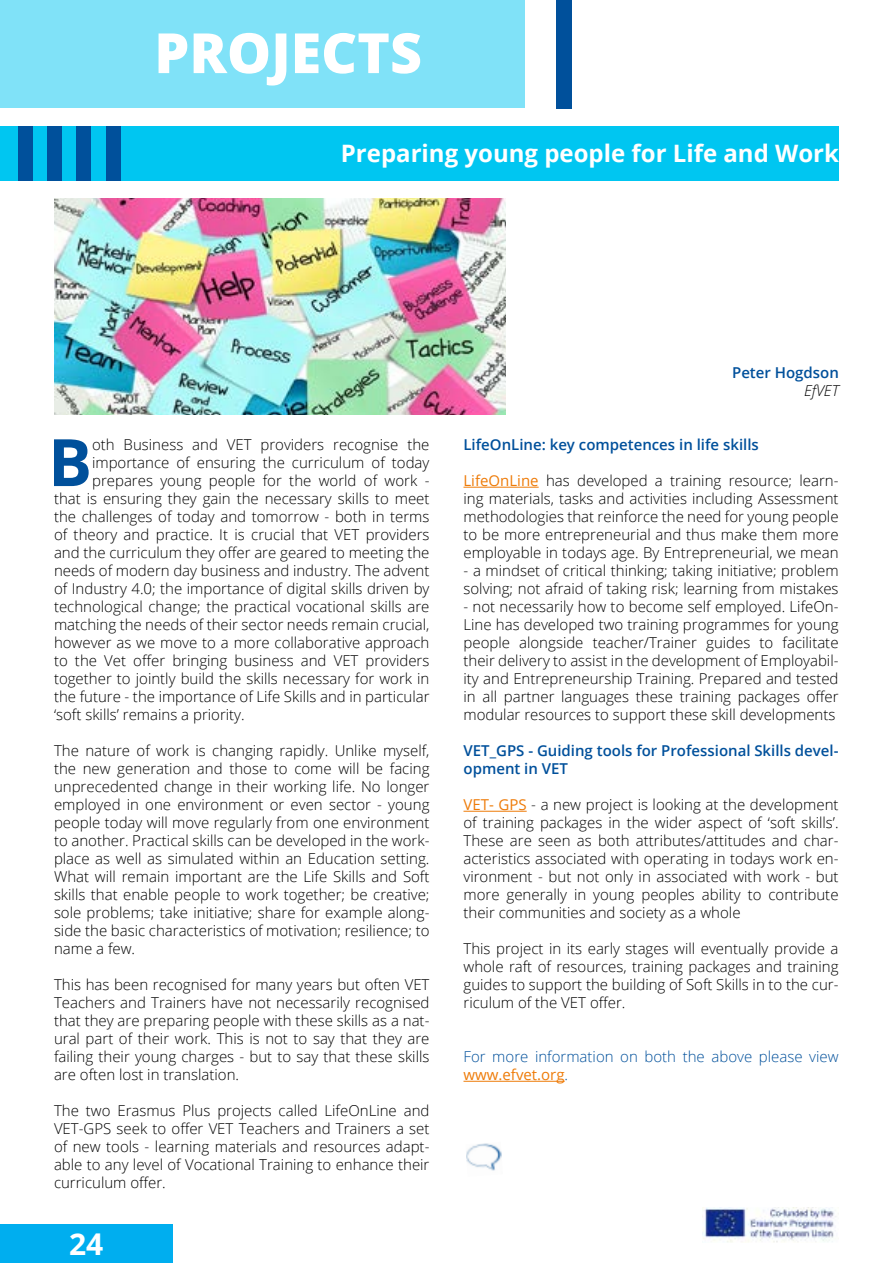
<style>
.page{position:relative;width:893px;height:1263px;background:#fff}
.page>*{position:absolute;margin:0;border:0;box-sizing:border-box;transform-origin:0 0}
.t1{font:700 65.4px "Open Sans";color:#00509b}
.t2{font:800 55.5px "Open Sans";color:#fff}
.t3{font:700 30px "Open Sans";color:#fff}
.t4{font:700 24px "Open Sans";color:#fff}
.t5{font:300 15px/18px "Open Sans";color:#000;text-align:justify}
.t6{font:600 15px/18px "Open Sans";color:#00509b}
.t7{font:300 15px/18px "Open Sans";color:#00509b}
.t8{font:italic 300 15px "Open Sans";color:#000}
.s1{font-weight:400;color:#ee7b08}
</style>
<div class="page">
<div style="left:0;top:1224px;width:173px;height:39px;background:#00aeef"></div>
<div style="left:0;top:0;width:525px;height:108px;background:#80e2f8"></div>
<div style="left:556px;top:0;width:15px;height:108px;background:#00509b"></div>
<div style="left:0;top:126px;width:839px;height:54px;background:#00c6f1"></div>
<div style="left:106px;top:126px;width:14px;height:54px;background:#00509b"></div>
<div style="left:77px;top:126px;width:14px;height:54px;background:#00509b"></div>
<div style="left:47px;top:126px;width:15px;height:54px;background:#00509b"></div>
<div style="left:18px;top:126px;width:15px;height:54px;background:#00509b"></div>
<hr style="left:463px;top:487px;width:76px;height:1px;background:#ee7b08">
<hr style="left:463px;top:811px;width:64px;height:1px;background:#ee7b08">
<hr style="left:463px;top:1081px;width:102px;height:1px;background:#ee7b08">
<img style="left:702px;top:1207px;width:134px;height:35px">
<img style="left:466px;top:1143px;width:36px;height:28px">
<img style="left:54px;top:198px;width:452px;height:217px">
<h2 class="t2" style="left:154px;top:11px;width:269px">PROJECTS</h2>
<h3 class="t4" style="left:341px;top:136px;width:500px">Preparing young people for Life and Work</h3>
<h1 class="t1" style="left:48px;top:416px;width:45px">B</h1>
<p class="t5" style="left:92px;top:435px;width:339px">oth Business and VET providers recognise the</p>
<p class="t5" style="left:92px;top:453px;width:339px">importance of ensuring the curriculum of today</p>
<p class="t5" style="left:92px;top:471px;width:339px">prepares young people for the world of work -</p>
<p class="t5" style="left:54px;top:489px;width:377px">that is ensuring they gain the necessary skills to meet</p>
<p class="t5" style="left:54px;top:507px;width:377px">the challenges of today and tomorrow - both in terms</p>
<p class="t5" style="left:54px;top:525px;width:377px">of theory and practice. It is crucial that VET providers</p>
<p class="t5" style="left:54px;top:543px;width:377px">and the curriculum they offer are geared to meeting the</p>
<p class="t5" style="left:54px;top:561px;width:377px">needs of modern day business and industry. The advent</p>
<p class="t5" style="left:54px;top:579px;width:377px">of Industry 4.0; the importance of digital skills driven by</p>
<p class="t5" style="left:54px;top:597px;width:377px">technological change; the practical vocational skills are</p>
<p class="t5" style="left:54px;top:615px;width:377px">matching the needs of their sector needs remain crucial,</p>
<p class="t5" style="left:54px;top:633px;width:377px">however as we move to a more collaborative approach</p>
<p class="t5" style="left:54px;top:651px;width:377px">to the Vet offer bringing business and VET providers</p>
<p class="t5" style="left:54px;top:669px;width:377px">together to jointly build the skills necessary for work in</p>
<p class="t5" style="left:54px;top:687px;width:377px">the future - the importance of Life Skills and in particular</p>
<p class="t5" style="left:54px;top:705px;width:192px">‘soft skills’ remains a priority.</p>
<p class="t5" style="left:54px;top:741px;width:377px">The nature of work is changing rapidly. Unlike myself, the new generation and those to come will be facing unprecedented change in their working life. No longer employed in one environment or even sector - young people today will move regularly from one environment to another. Practical skills can be developed in the work&shy;place as well as simulated within an Education setting.<br>What will remain important are the Life Skills and Soft skills that enable people to work together; be creative; sole problems; take initiative; share for example along&shy;side the basic characteristics of motivation; resilience; to name a few.</p>
<p class="t5" style="left:54px;top:975px;width:377px">This has been recognised for many years but often VET Teachers and Trainers have not necessarily recognised that they are preparing people with these skills as a nat&shy;ural part of their work. This is not to say that they are failing their young charges - but to say that these skills are often lost in translation.</p>
<p class="t5" style="left:54px;top:1101px;width:377px">The two Erasmus Plus projects called LifeOnLine and VET-GPS seek to offer VET Teachers and Trainers a set of new tools - learning materials and resources adapt&shy;able to any level of Vocational Training to enhance their curriculum offer.</p>
<h3 class="t3" style="left:69px;top:1223px;width:36px">24</h3>
<p class="t6" style="left:732px;top:363px;width:108px">Peter Hogdson</p>
<p class="t8" style="left:804px;top:380px;width:36px">EfVET</p>
<p class="t6" style="left:463px;top:435px;width:297px">LifeOnLine: key competences in life skills</p>
<p class="t5" style="left:463px;top:471px;width:377px"><span class="s1">LifeOnLine</span> has developed a training resource; learn&shy;ing materials, tasks and activities including Assessment methodologies that reinforce the need for young people to be more entrepreneurial and thus make them more employable in todays age. By Entrepreneurial, we mean</p>
<p class="t5" style="left:463px;top:561px;width:377px">- a mindset of critical thinking; taking initiative; problem solving; not afraid of taking risk; learning from mistakes</p>
<p class="t5" style="left:463px;top:597px;width:377px">- not necessarily how to become self employed. LifeOn-Line has developed two training programmes for young people alongside teacher/Trainer guides to facilitate their delivery to assist in the development of Employabil&shy;ity and Entrepreneurship Training. Prepared and tested in all partner languages these training packages offer modular resources to support these skill developments</p>
<p class="t6" style="left:463px;top:741px;width:377px">VET_GPS - Guiding tools for Professional Skills devel&shy;opment in VET</p>
<p class="t5" style="left:463px;top:795px;width:377px"><span class="s1">VET- GPS</span> - a new project is looking at the development of training packages in the wider aspect of ‘soft skills’.<br>These are seen as both attributes/attitudes and char&shy;acteristics associated with operating in todays work en&shy;vironment - but not only in associated with work - but more generally in young peoples ability to contribute their communities and society as a whole</p>
<p class="t5" style="left:463px;top:939px;width:377px">This project in its early stages will eventually provide a whole raft of resources, training packages and training guides to support the building of Soft Skills in to the cur&shy;riculum of the VET offer.</p>
<p class="t7" style="left:463px;top:1047px;width:377px">For more information on both the above please view <span class="s1">www.efvet.org</span>.</p>
</div>
